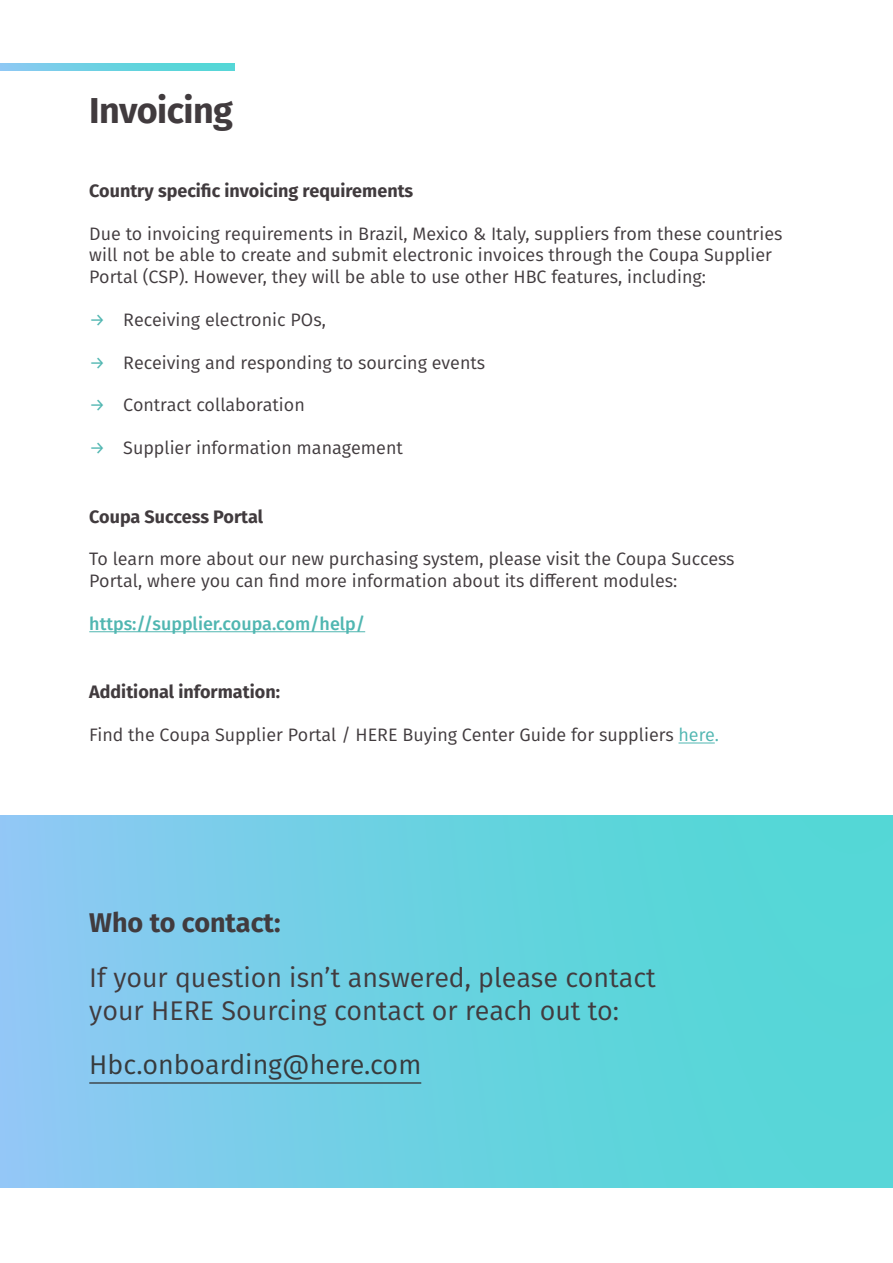
<style>
.page{position:relative;width:893px;height:1263px;background:#fff}
.page>*{position:absolute;margin:0;border:0;box-sizing:border-box;transform-origin:0 0}
.t1{font:700 36px "Fira GO";letter-spacing:-.015em;color:#413b3e}
.t2{font:27px/33px "Fira GO";color:#413b3e}
.t3{font:27px "Fira GO";color:#373a3c}
.t4{font:700 27px "Fira GO";color:#413b3e}
.t5{font:18px/21.6px "Fira GO";color:#413b3e}
.t6{font:700 18px "Fira GO";color:#413b3e}
.t7{font:500 18px "Fira GO";color:#50b6b1}
.s1{color:#50b6b1}
</style>
<div class="page">
<svg style="left:0;top:64px;width:234px;height:7px;background:#6ad1e1"></svg>
<div style="left:0;top:816px;width:893px;height:371px;background:linear-gradient(to right,#8cc9f3,#4cd9d2)"></div>
<hr style="left:89px;top:631px;width:276px;height:1px;background:#50b6b1">
<hr style="left:678px;top:742px;width:37px;height:1px;background:#50b6b1">
<hr style="left:89px;top:1082px;width:332px;height:2px;background:#373a3c">
<h1 class="t1" style="left:89px;top:89px;width:145px">Invoicing</h1>
<p class="t6" style="left:89px;top:180px;width:325px">Country specific invoicing requirements</p>
<p class="t5" style="left:89px;top:223px;width:695px">Due to invoicing requirements in Brazil, Mexico &amp; Italy, suppliers from these countries will not be able to create and submit electronic invoices through the Coupa Supplier<br>Portal (CSP). However, they will be able to use other HBC features, including:</p>
<p class="t5" style="left:89px;top:309px;width:238px"><span class="s1">→</span> Receiving electronic POs,</p>
<p class="t5" style="left:89px;top:351px;width:397px"><span class="s1">→</span> Receiving and responding to sourcing events</p>
<p class="t5" style="left:89px;top:394px;width:217px"><span class="s1">→</span> Contract collaboration</p>
<p class="t5" style="left:89px;top:437px;width:315px"><span class="s1">→</span> Supplier information management</p>
<p class="t6" style="left:89px;top:506px;width:175px">Coupa Success Portal</p>
<p class="t5" style="left:89px;top:548px;width:647px">To learn more about our new purchasing system, please visit the Coupa Success<br>Portal, where you can find more information about its different modules:</p>
<p class="t7" style="left:89px;top:613px;width:277px">https://supplier.coupa.com/help/</p>
<p class="t6" style="left:89px;top:681px;width:192px">Additional information:</p>
<p class="t5" style="left:89px;top:724px;width:631px">Find the Coupa Supplier Portal / HERE Buying Center Guide for suppliers <span class="s1">here.</span></p>
<h2 class="t4" style="left:89px;top:907px;width:193px">Who to contact:</h2>
<h2 class="t2" style="left:89px;top:961px;width:568px">If your question isn’t answered, please contact your HERE Sourcing contact or reach out to:</h2>
<h2 class="t3" style="left:89px;top:1049px;width:333px">Hbc.onboarding@here.com</h2>
</div>
